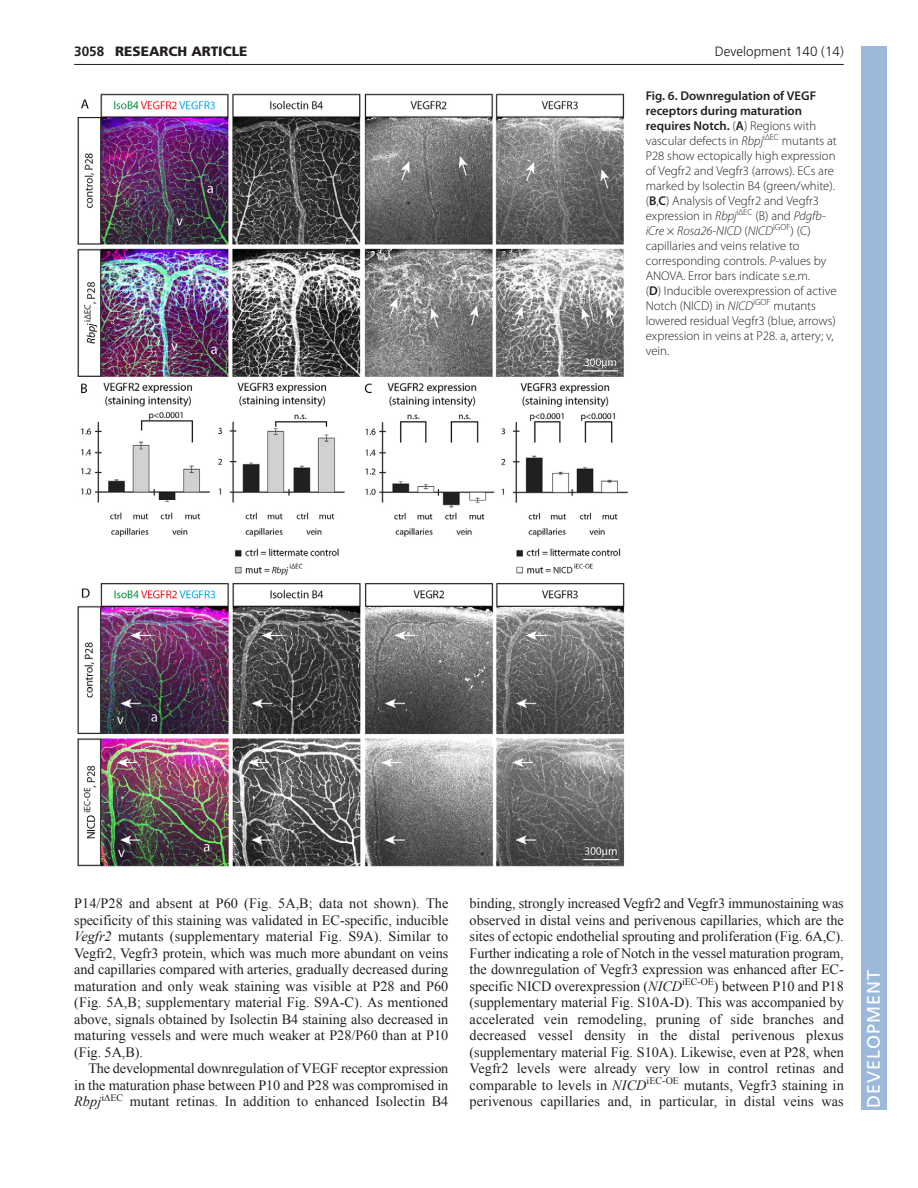
<style>
.page{position:relative;width:918px;height:1188px;background:#fff}
.page>*{position:absolute;margin:0;border:0;box-sizing:border-box;transform-origin:0 0}
.t1{font:18px "Frutiger LT Std";letter-spacing:.055em;color:#fff}
.t2{font:14.25px/16.5px "Times New Roman";letter-spacing:.005em;color:#231f20;text-align:justify}
.t3{font:300 13.5px "Frutiger";color:#231f20}
.t4{font:900 13.5px "Frutiger LT Std";color:#231f20}
.t5{font:700 13.5px "Frutiger LT Std";color:#231f20}
.t6{font:300 12.75px/15px "Myriad Pro";color:#231f20}
.s1{font-weight:600}
.s2{font-style:italic}
</style>
<div class="page">
<hr style="left:74px;top:64px;width:770px;height:1px;background:#231f20">
<img style="left:77px;top:93px;width:551px;height:774px">
<div style="left:861px;top:46px;width:25px;height:1064px;background:#9cb9db"></div>
<p class="t5" style="left:74px;top:45px;width:32px">3058</p>
<p class="t4" style="left:115px;top:46px;width:134px">RESEARCH ARTICLE</p>
<p class="t3" style="left:715px;top:46px;width:131px">Development 140 (14)</p>
<p class="t6" style="left:646px;top:89px;width:193px"><span class="s1">Fig. 6. Downregulation of VEGF receptors during maturation requires Notch.</span> (<span class="s1">A</span>) Regions with vascular defects in <span class="s2">Rbpj</span><sup>iΔEC</sup> mutants at P28 show ectopically high expression of Vegfr2 and Vegfr3 (arrows). ECs are marked by Isolectin B4 (green/white). (<span class="s1">B</span>,<span class="s1">C</span>) Analysis of Vegfr2 and Vegfr3 expression in <span class="s2">Rbpj</span><sup>iΔEC</sup> (B) and <span class="s2">Pdgfb&shy;iCre</span> × <span class="s2">Rosa26-NICD</span> (<span class="s2">NICD</span><sup>iGOF</sup>) (C) capillaries and veins relative to corresponding controls. <span class="s2">P</span>-values by ANOVA. Error bars indicate s.e.m.<br>(<span class="s1">D</span>) Inducible overexpression of active Notch (NICD) in <span class="s2">NICD</span><sup>iGOF</sup> mutants lowered residual Vegfr3 (blue, arrows) expression in veins at P28. a, artery; v, vein.</p>
<p class="t2" style="left:74px;top:895px;width:376px">P14/P28 and absent at P60 (Fig. 5A,B; data not shown). The specificity of this staining was validated in EC-specific, inducible <span class="s2">Vegfr2</span> mutants (supplementary material Fig. S9A). Similar to Vegfr2, Vegfr3 protein, which was much more abundant on veins and capillaries compared with arteries, gradually decreased during maturation and only weak staining was visible at P28 and P60 (Fig. 5A,B; supplementary material Fig. S9A-C). As mentioned above, signals obtained by Isolectin B4 staining also decreased in maturing vessels and were much weaker at P28/P60 than at P10 (Fig. 5A,B).</p>
<p class="t2" style="left:74px;top:1060px;width:376px;text-indent:14px">The developmental downregulation of VEGF receptor expression in the maturation phase between P10 and P28 was compromised in <span class="s2">Rbpj</span><sup>i∆EC</sup> mutant retinas. In addition to enhanced Isolectin B4</p>
<p class="t2" style="left:470px;top:895px;width:376px">binding, strongly increased Vegfr2 and Vegfr3 immunostaining was observed in distal veins and perivenous capillaries, which are the sites of ectopic endothelial sprouting and proliferation (Fig. 6A,C).<br>Further indicating a role of Notch in the vessel maturation program, the downregulation of Vegfr3 expression was enhanced after EC&shy;specific NICD overexpression (<span class="s2">NICD</span><sup>iEC-OE</sup>) between P10 and P18 (supplementary material Fig. S10A-D). This was accompanied by accelerated vein remodeling, pruning of side branches and decreased vessel density in the distal perivenous plexus (supplementary material Fig. S10A). Likewise, even at P28, when Vegfr2 levels were already very low in control retinas and comparable to levels in <span class="s2">NICD</span><sup>iEC-OE</sup> mutants, Vegfr3 staining in perivenous capillaries and, in particular, in distal veins was</p>
<p class="t1" style="left:863px;top:1108px;width:140px;rotate:-90deg">DEVELOPMENT</p>
</div>
